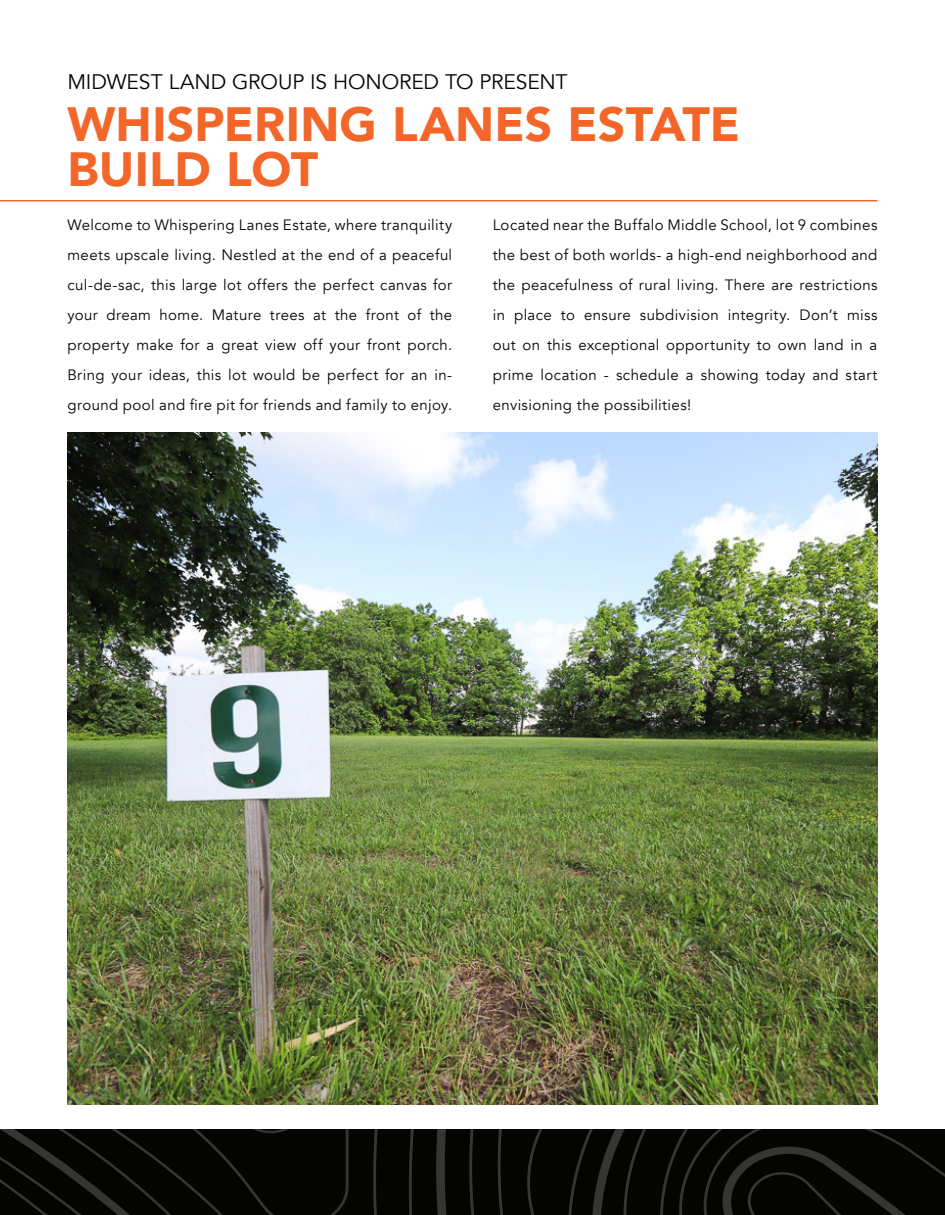
<style>
.page{position:relative;width:945px;height:1215px;background:#fff}
.page>*{position:absolute;margin:0;border:0;box-sizing:border-box;transform-origin:0 0}
.t1{font:900 48px "Avenir";letter-spacing:.005em;color:#f2662a}
.t2{font:21px "Avenir";letter-spacing:-.005em;color:#040503}
.t3{font:15px/30px "Avenir";letter-spacing:.025em;color:#040503;text-align:justify}
</style>
<div class="page">
<hr style="left:0;top:200px;width:878px;height:1px;background:#f2662a">
<svg style="left:0;top:1130px;width:945px;height:85px"></svg>
<img style="left:68px;top:432px;width:810px;height:673px">
<p class="t2" style="left:68px;top:69px;width:502px">MIDWEST LAND GROUP IS HONORED TO PRESENT</p>
<p class="t1" style="left:68px;top:83px;width:674px">WHISPERING LANES ESTATE</p>
<p class="t1" style="left:68px;top:128px;width:252px">BUILD LOT</p>
<p class="t3" style="left:68px;top:210px;width:386px">Welcome to Whispering Lanes Estate, where tranquility meets upscale living. Nestled at the end of a peaceful cul-de-sac, this large lot offers the perfect canvas for your dream home. Mature trees at the front of the property make for a great view off your front porch.<br>Bring your ideas, this lot would be perfect for an in&shy;ground pool and fire pit for friends and family to enjoy.</p>
<p class="t3" style="left:493px;top:210px;width:386px">Located near the Buffalo Middle School, lot 9 combines the best of both worlds- a high-end neighborhood and the peacefulness of rural living. There are restrictions in place to ensure subdivision integrity. Don’t miss out on this exceptional opportunity to own land in a prime location - schedule a showing today and start envisioning the possibilities!</p>
</div>
